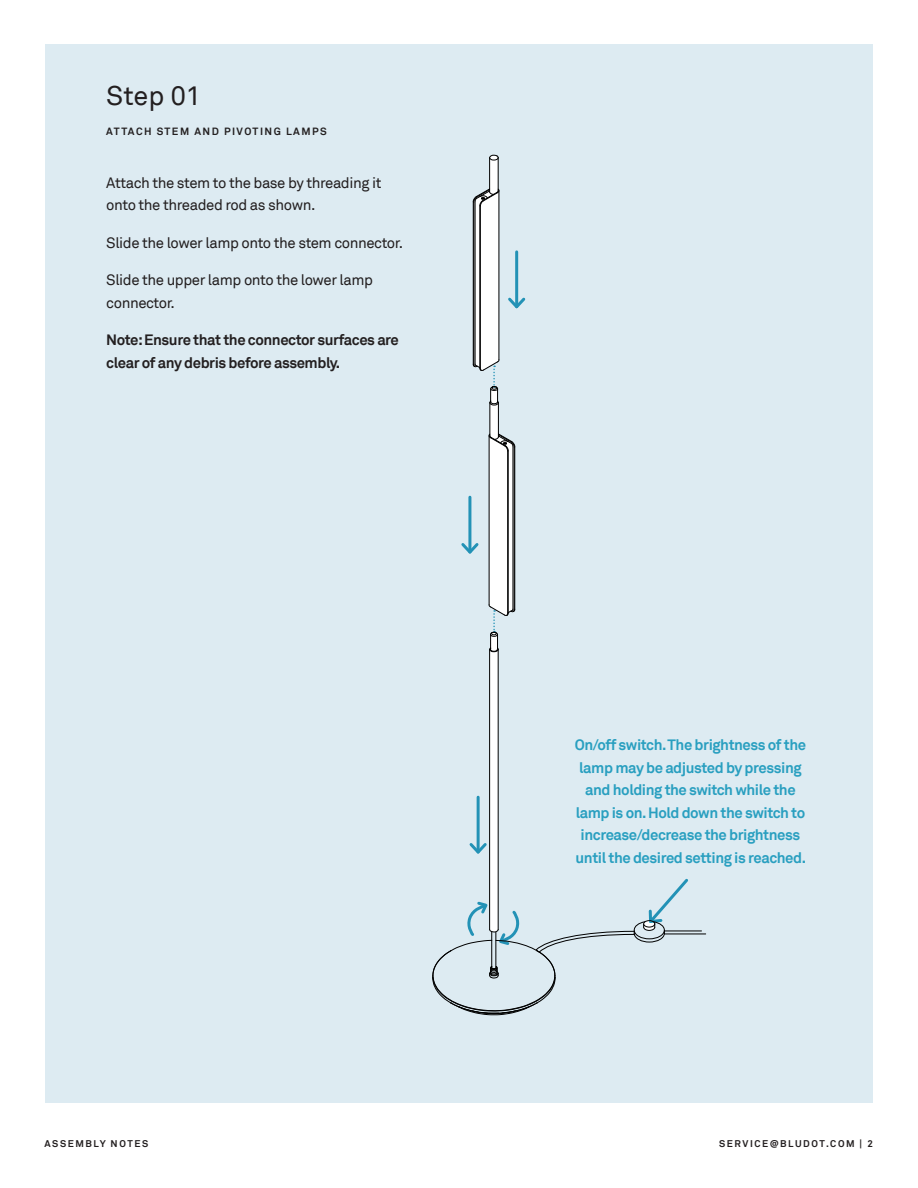
<style>
.page{position:relative;width:918px;height:1188px;background:#fff}
.page>*{position:absolute;margin:0;border:0;box-sizing:border-box;transform-origin:0 0}
.t1{font:27px "Akkurat";color:#231f20}
.t2{font:700 15px/22.5px "Akkurat";letter-spacing:-.03em;color:#299fc0;text-align:center}
.t3{font:15px/22.5px "Akkurat";letter-spacing:-.03em;color:#231f20}
.t4{font:700 15px/22.5px "Akkurat";letter-spacing:-.03em;color:#231f20}
.t5{font:700 10.5px "Akkurat";letter-spacing:.14em;color:#231f20}
.t6{font:700 9.75px "Akkurat";letter-spacing:.16em;color:#231f20}
</style>
<div class="page">
<div style="left:45px;top:44px;width:828px;height:1058px;background:#ddebf2"></div>
<hr style="left:664px;top:931px;width:38px;height:1px;background:#000">
<hr style="left:664px;top:934px;width:42px;height:1px;background:#000">
<svg style="left:432px;top:154px;width:258px;height:862px"></svg>
<h1 class="t1" style="left:106px;top:80px;width:96px">Step 01</h1>
<p class="t5" style="left:106px;top:125px;width:222px">ATTACH STEM AND PIVOTING LAMPS</p>
<p class="t3" style="left:106px;top:171px;width:277px">Attach the stem to the base by threading it onto the threaded rod as shown.</p>
<p class="t3" style="left:106px;top:231px;width:298px">Slide the lower lamp onto the stem connector.</p>
<p class="t3" style="left:106px;top:269px;width:268px">Slide the upper lamp onto the lower lamp connector.</p>
<p class="t4" style="left:106px;top:329px;width:294px">Note: Ensure that the connector surfaces are clear of any debris before assembly.</p>
<p class="t2" style="left:575px;top:734px;width:233px">On/off switch. The brightness of the lamp may be adjusted by pressing and holding the switch while the lamp is on. Hold down the switch to increase/decrease the brightness until the desired setting is reached.</p>
<p class="t6" style="left:45px;top:1138px;width:105px">ASSEMBLY NOTES</p>
<p class="t6" style="left:719px;top:1138px;width:155px">SERVICE@BLUDOT.COM | 2</p>
</div>
